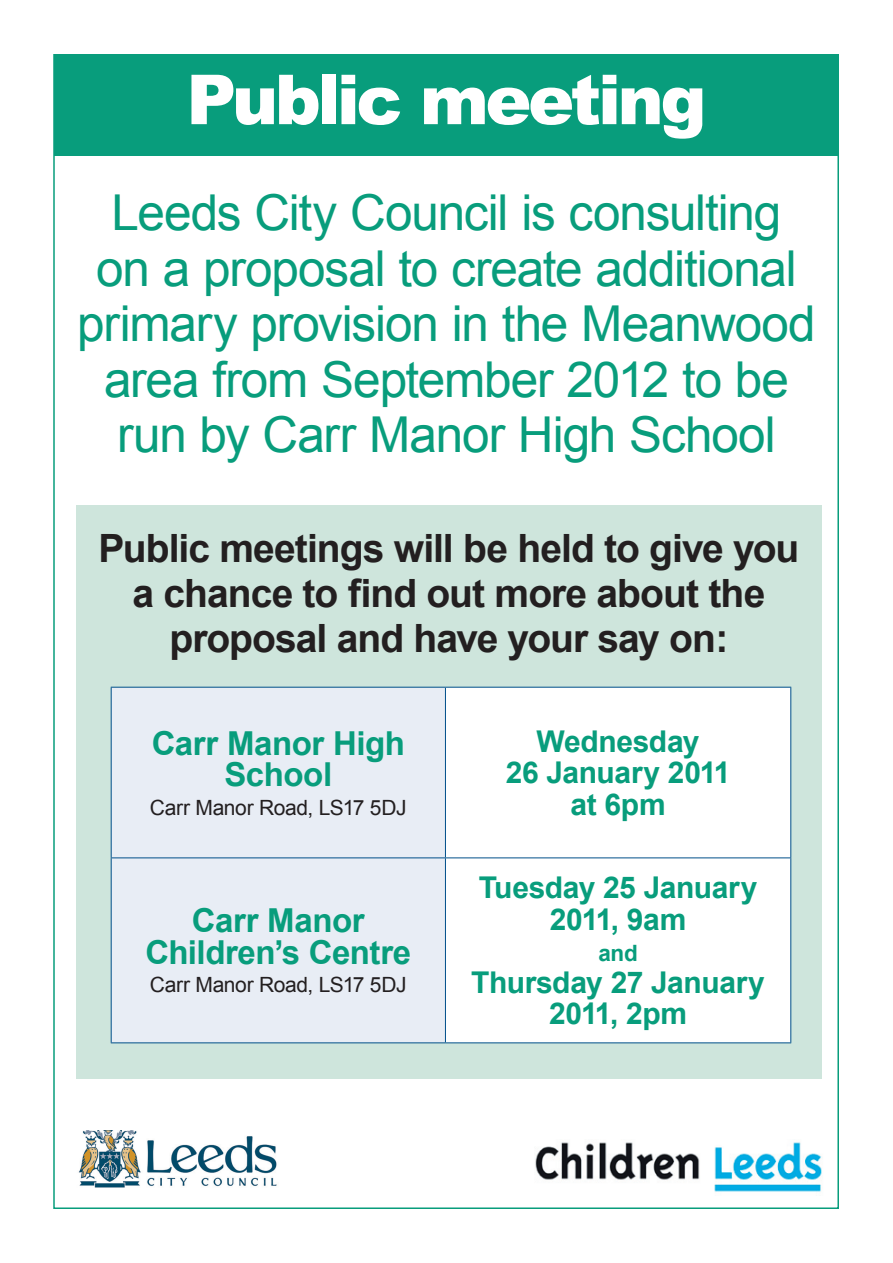
<style>
.page{position:relative;width:893px;height:1263px;background:#fff}
.page>*{position:absolute;margin:0;border:0;box-sizing:border-box;transform-origin:0 0}
.t1{font:900 69px "Arial";letter-spacing:-.05em;color:#fff}
.t2{font:49.5px/55.5px "Arial";letter-spacing:-.025em;color:#089d7c;text-align:center}
.t3{font:700 39px/45px "Arial";letter-spacing:-.025em;color:#231f20;text-align:center}
.t4{font:700 33px/31.5px "Arial";letter-spacing:-.015em;color:#089d7c;text-align:center}
.t5{font:700 30px/31.5px "Arial";letter-spacing:-.01em;color:#089d7c;text-align:center}
.t6{font:700 22.5px "Arial";color:#089d7c}
.t7{font:21px "Arial";letter-spacing:-.015em;color:#231f20}
</style>
<div class="page">
<div style="left:76px;top:506px;width:746px;height:573px;background:#cee5dc"></div>
<div style="left:54px;top:54px;width:785px;height:101px;background:#089d7c"></div>
<img style="left:78px;top:1131px;width:199px;height:57px">
<img style="left:535px;top:1142px;width:287px;height:50px">
<div style="left:112px;top:688px;width:333px;height:354px;background:#e8edf5"></div>
<div style="left:446px;top:688px;width:344px;height:354px;background:#fff"></div>
<hr style="left:111px;top:687px;width:334px;height:1px;background:#004f8a">
<hr style="left:111px;top:688px;width:1px;height:169px;background:#004f8a">
<hr style="left:445px;top:687px;width:346px;height:1px;background:#004f8a">
<hr style="left:445px;top:688px;width:1px;height:169px;background:#004f8a">
<hr style="left:790px;top:688px;width:1px;height:169px;background:#004f8a">
<hr style="left:111px;top:857px;width:334px;height:1px;background:#004f8a">
<hr style="left:111px;top:858px;width:1px;height:184px;background:#004f8a">
<hr style="left:445px;top:857px;width:346px;height:1px;background:#004f8a">
<hr style="left:445px;top:858px;width:1px;height:184px;background:#004f8a">
<hr style="left:790px;top:858px;width:1px;height:184px;background:#004f8a">
<hr style="left:111px;top:1042px;width:334px;height:1px;background:#004f8a">
<hr style="left:445px;top:1042px;width:346px;height:1px;background:#004f8a">
<h1 class="t1" style="left:186px;top:49px;width:521px">Public meeting</h1>
<p class="t2" style="left:77px;top:186px;width:740px">Leeds City Council is consulting<br>on a proposal to create additional primary provision in the Meanwood area from September 2012 to be run by Carr Manor High School</p>
<p class="t3" style="left:98px;top:528px;width:702px">Public meetings will be held to give you a chance to find out more about the proposal and have your say on:</p>
<p class="t4" style="left:152px;top:728px;width:255px">Carr Manor High<br>School</p>
<p class="t7" style="left:150px;top:793px;width:258px">Carr Manor Road, LS17 5DJ</p>
<p class="t4" style="left:145px;top:906px;width:267px">Carr Manor<br>Children’s Centre</p>
<p class="t7" style="left:150px;top:971px;width:258px">Carr Manor Road, LS17 5DJ</p>
<p class="t5" style="left:506px;top:727px;width:226px">Wednesday<br>26 January 2011 at 6pm</p>
<p class="t5" style="left:479px;top:873px;width:280px">Tuesday 25 January<br>2011, 9am</p>
<p class="t6" style="left:598px;top:938px;width:41px">and</p>
<p class="t5" style="left:471px;top:967px;width:295px">Thursday 27 January<br>2011, 2pm</p>
</div>
